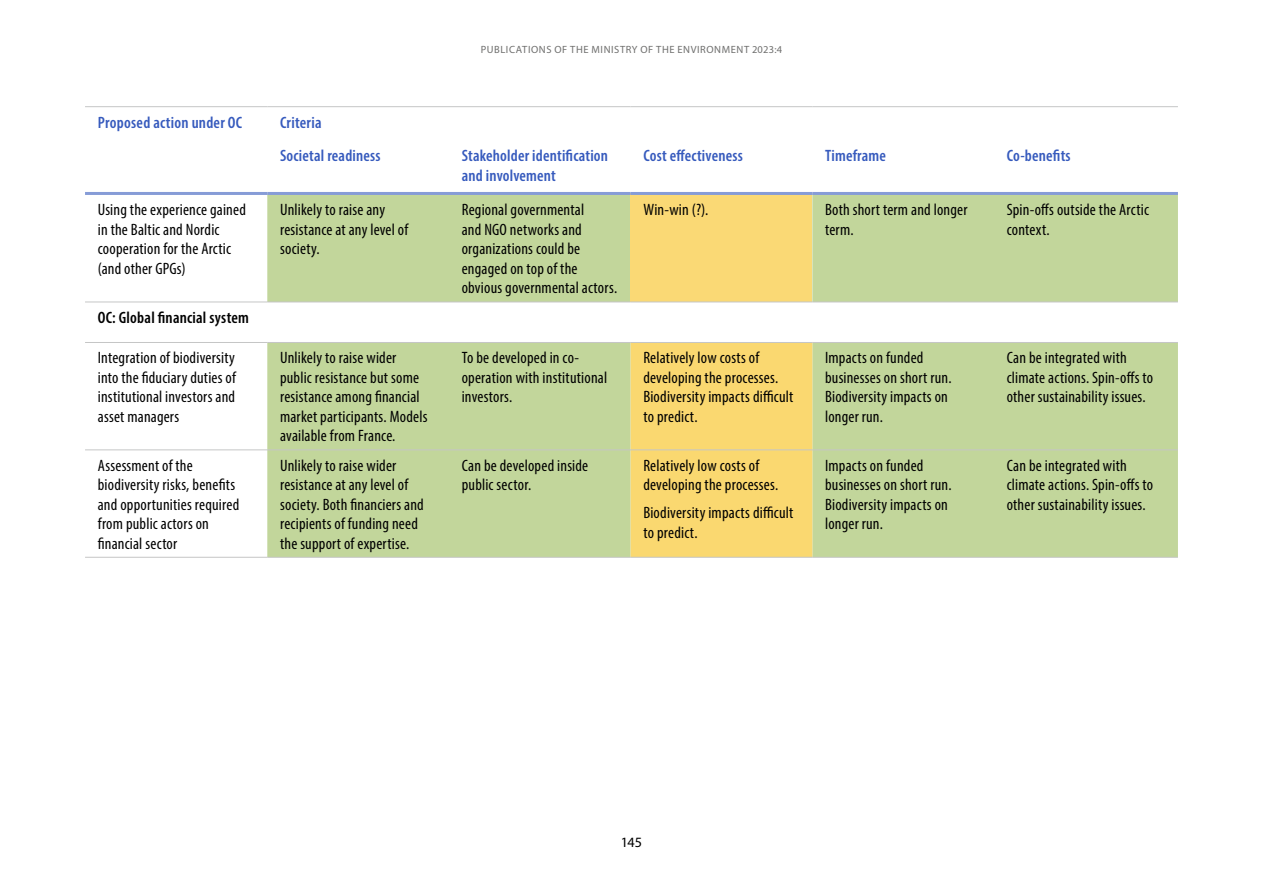
<style>
.page{position:relative;width:1263px;height:893px;background:#fff}
.page>*{position:absolute;margin:0;border:0;box-sizing:border-box;transform-origin:0 0}
._05_Taulu_perus_vas{font:condensed 16.5px/19.5px "Myriad Pro";letter-spacing:.01em;color:#000}
._05_Taulu_sarakeotsi{font:600 condensed 16.5px/19.5px "Myriad Pro";letter-spacing:.01em;color:#365abd}
._05_Taulu_lihava_vas{font:600 condensed 16.5px "Myriad Pro";letter-spacing:.015em;color:#365abd}
._05_Taulu_lihava_vas-2{font:600 condensed 16.5px "Myriad Pro";letter-spacing:.015em;color:#000}
.t1{font:14.25px "Myriad Pro";color:#000}
.t2{font:10.5px "Myriad Pro";letter-spacing:.035em;color:#6f6f6e}
</style>
<div class="page">
<svg style="left:267px;top:195px;width:911px;height:362px;background:#cadba8"></svg>
<div style="left:631px;top:193px;width:181px;height:109px;background:#fad975"></div>
<div style="left:631px;top:343px;width:181px;height:214px;background:#fad870"></div>
<hr style="left:85px;top:192px;width:182px;height:3px;background:#869cd7">
<hr style="left:267px;top:192px;width:182px;height:3px;background:#869cd7">
<hr style="left:449px;top:192px;width:182px;height:3px;background:#869cd7">
<hr style="left:631px;top:192px;width:181px;height:3px;background:#869cd7">
<hr style="left:812px;top:192px;width:182px;height:3px;background:#869cd7">
<hr style="left:994px;top:192px;width:184px;height:3px;background:#869cd7">
<hr style="left:85px;top:449px;width:182px;height:1px;background:#c5c6c6">
<hr style="left:267px;top:449px;width:182px;height:1px;background:#c5c6c6">
<hr style="left:449px;top:449px;width:182px;height:1px;background:#c5c6c6">
<hr style="left:631px;top:449px;width:181px;height:1px;background:#c5c6c6">
<hr style="left:812px;top:449px;width:182px;height:1px;background:#c5c6c6">
<hr style="left:994px;top:449px;width:184px;height:1px;background:#c5c6c6">
<hr style="left:85px;top:106px;width:182px;height:1px;background:#c5c6c6">
<hr style="left:267px;top:106px;width:182px;height:1px;background:#c5c6c6">
<hr style="left:449px;top:106px;width:182px;height:1px;background:#c5c6c6">
<hr style="left:631px;top:106px;width:181px;height:1px;background:#c5c6c6">
<hr style="left:812px;top:106px;width:182px;height:1px;background:#c5c6c6">
<hr style="left:994px;top:106px;width:184px;height:1px;background:#c5c6c6">
<hr style="left:85px;top:302px;width:182px;height:1px;background:#c5c6c6">
<hr style="left:267px;top:302px;width:182px;height:1px;background:#c5c6c6">
<hr style="left:449px;top:302px;width:182px;height:1px;background:#c5c6c6">
<hr style="left:631px;top:302px;width:181px;height:1px;background:#c5c6c6">
<hr style="left:812px;top:302px;width:182px;height:1px;background:#c5c6c6">
<hr style="left:994px;top:302px;width:184px;height:1px;background:#c5c6c6">
<hr style="left:85px;top:342px;width:182px;height:1px;background:#c5c6c6">
<hr style="left:267px;top:342px;width:182px;height:1px;background:#c5c6c6">
<hr style="left:449px;top:342px;width:182px;height:1px;background:#c5c6c6">
<hr style="left:631px;top:342px;width:181px;height:1px;background:#c5c6c6">
<hr style="left:812px;top:342px;width:182px;height:1px;background:#c5c6c6">
<hr style="left:994px;top:342px;width:184px;height:1px;background:#c5c6c6">
<hr style="left:85px;top:557px;width:182px;height:1px;background:#c5c6c6">
<hr style="left:267px;top:557px;width:182px;height:1px;background:#c5c6c6">
<hr style="left:449px;top:557px;width:182px;height:1px;background:#c5c6c6">
<hr style="left:631px;top:557px;width:181px;height:1px;background:#c5c6c6">
<hr style="left:812px;top:557px;width:182px;height:1px;background:#c5c6c6">
<hr style="left:994px;top:557px;width:184px;height:1px;background:#c5c6c6">
<p class="t2" style="left:481px;top:43px;width:13px">PUBLICATIONS</p>
<p class="t2" style="left:554px;top:43px;width:23px">OF THE</p>
<p class="t2" style="left:591px;top:43px;width:16px">MINISTRY</p>
<p class="t2" style="left:640px;top:43px;width:23px">OF THE</p>
<p class="t2" style="left:677px;top:43px;width:14px">ENVIRONMENT</p>
<p class="t2" style="left:752px;top:43px;width:32px">2023:4</p>
<p class="_05_Taulu_lihava_vas" style="left:98px;top:112px;width:146px">Proposed action under OC</p>
<p class="_05_Taulu_lihava_vas" style="left:280px;top:112px;width:43px">Criteria</p>
<p class="_05_Taulu_sarakeotsi" style="left:280px;top:146px;width:102px">Societal readiness</p>
<p class="_05_Taulu_sarakeotsi" style="left:462px;top:146px;width:148px">Stakeholder identification and involvement</p>
<p class="_05_Taulu_sarakeotsi" style="left:643px;top:146px;width:101px">Cost effectiveness</p>
<p class="_05_Taulu_sarakeotsi" style="left:825px;top:146px;width:62px">Timeframe</p>
<p class="_05_Taulu_sarakeotsi" style="left:1007px;top:146px;width:65px">Co-benefits</p>
<p class="_05_Taulu_perus_vas" style="left:98px;top:200px;width:150px">Using the experience gained in the Baltic and Nordic cooperation for the Arctic (and other GPGs)</p>
<p class="_05_Taulu_perus_vas" style="left:280px;top:200px;width:130px">Unlikely to raise any resistance at any level of society.</p>
<p class="_05_Taulu_perus_vas" style="left:462px;top:200px;width:157px">Regional governmental<br>and NGO networks and organizations could be engaged on top of the obvious governmental actors.</p>
<p class="_05_Taulu_perus_vas" style="left:643px;top:200px;width:66px">Win-win (?).</p>
<p class="_05_Taulu_perus_vas" style="left:825px;top:200px;width:144px">Both short term and longer term.</p>
<p class="_05_Taulu_perus_vas" style="left:1007px;top:200px;width:144px">Spin-offs outside the Arctic context.</p>
<p class="_05_Taulu_lihava_vas-2" style="left:98px;top:307px;width:153px">OC: Global financial system</p>
<p class="_05_Taulu_perus_vas" style="left:98px;top:348px;width:140px;text-align:justify">Integration of biodiversity into the fiduciary duties of institutional investors and asset managers</p>
<p class="_05_Taulu_perus_vas" style="left:280px;top:348px;width:149px">Unlikely to raise wider public resistance but some resistance among financial market participants. Models available from France.</p>
<p class="_05_Taulu_perus_vas" style="left:462px;top:348px;width:147px">To be developed in co&shy;operation with institutional investors.</p>
<p class="_05_Taulu_perus_vas" style="left:643px;top:348px;width:152px">Relatively low costs of developing the processes.<br>Biodiversity impacts difficult to predict.</p>
<p class="_05_Taulu_perus_vas" style="left:825px;top:348px;width:128px">Impacts on funded businesses on short run.<br>Biodiversity impacts on longer run.</p>
<p class="_05_Taulu_perus_vas" style="left:1007px;top:348px;width:148px">Can be integrated with climate actions. Spin-offs to other sustainability issues.</p>
<p class="_05_Taulu_perus_vas" style="left:98px;top:455px;width:143px">Assessment of the biodiversity risks, benefits and opportunities required from public actors on financial sector</p>
<p class="_05_Taulu_perus_vas" style="left:280px;top:455px;width:145px">Unlikely to raise wider resistance at any level of society. Both financiers and recipients of funding need the support of expertise.</p>
<p class="_05_Taulu_perus_vas" style="left:462px;top:455px;width:128px">Can be developed inside public sector.</p>
<p class="_05_Taulu_perus_vas" style="left:643px;top:455px;width:137px">Relatively low costs of developing the processes.</p>
<p class="_05_Taulu_perus_vas" style="left:825px;top:455px;width:128px">Impacts on funded businesses on short run.<br>Biodiversity impacts on longer run.</p>
<p class="_05_Taulu_perus_vas" style="left:1007px;top:455px;width:148px">Can be integrated with climate actions. Spin-offs to other sustainability issues.</p>
<p class="_05_Taulu_perus_vas" style="left:643px;top:503px;width:152px">Biodiversity impacts difficult to predict.</p>
<p class="t1" style="left:621px;top:833px;width:23px">145</p>
</div>
